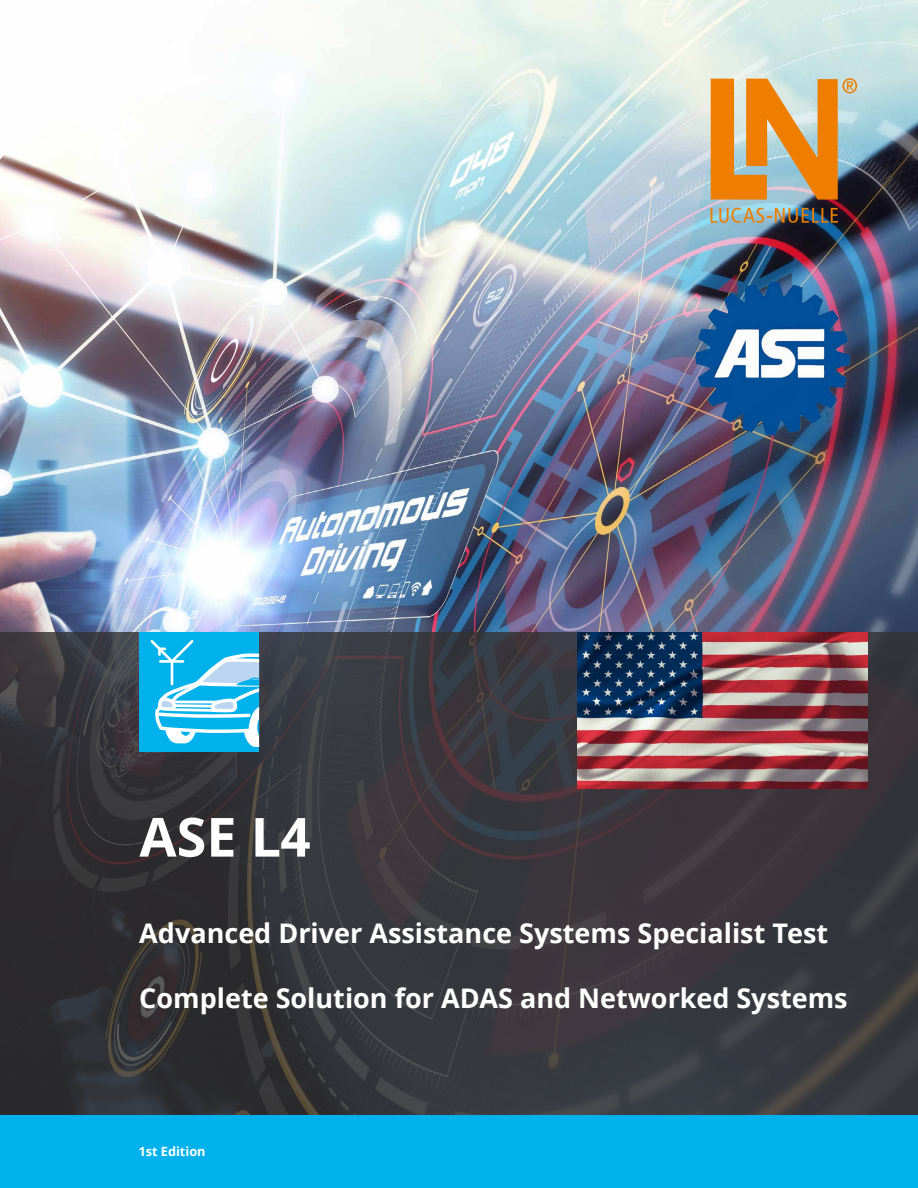
<style>
.page{position:relative;width:918px;height:1188px;background:#fff}
.page>*{position:absolute;margin:0;border:0;box-sizing:border-box;transform-origin:0 0}
.t1{font:700 54px "Noto Sans";color:#fff}
.t2{font:700 27px "Noto Sans";color:#fff}
.t3{font:700 12.75px "Noto Sans";color:#fff}
</style>
<div class="page">
<img style="left:0;top:0;width:918px;height:632px">
<svg style="left:0;top:632px;width:918px;height:484px;background:#36363b"></svg>
<div style="left:0;top:1116px;width:918px;height:72px;background:#00b1eb"></div>
<div style="left:139px;top:632px;width:120px;height:120px;background:#00b1eb"></div>
<svg style="left:151px;top:640px;width:108px;height:107px"></svg>
<img style="left:694px;top:281px;width:157px;height:154px">
<svg style="left:711px;top:208px;width:127px;height:15px;background:#8a8a78"></svg>
<svg style="left:711px;top:78px;width:146px;height:122px;background:#d19d5a"></svg>
<img style="left:578px;top:632px;width:290px;height:157px">
<h1 class="t1" style="left:139px;top:799px;width:173px">ASE L4</h1>
<p class="t2" style="left:139px;top:914px;width:690px">Advanced Driver Assistance Systems Specialist Test</p>
<p class="t2" style="left:139px;top:979px;width:710px">Complete Solution for ADAS and Networked Systems</p>
<p class="t3" style="left:139px;top:1143px;width:69px">1st Edition</p>
</div>
